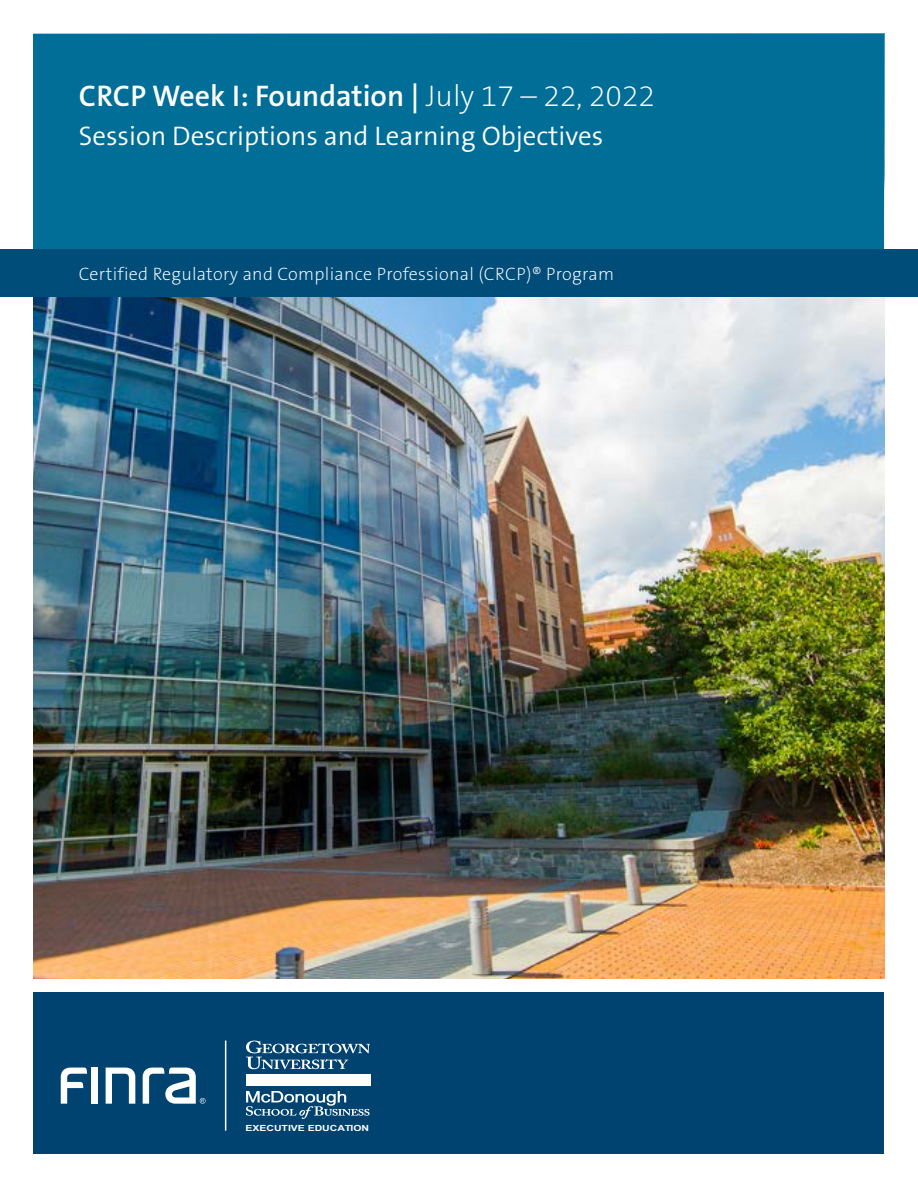
<style>
.page{position:relative;width:918px;height:1188px;background:#fff}
.page>*{position:absolute;margin:0;border:0;box-sizing:border-box;transform-origin:0 0}
.t1{font:600 30px "The Sans B6";color:#fff}
.t2{font:300 27px "The Sans B4";color:#fff}
.t3{font:200 18px "The Sans B2";letter-spacing:.015em;color:#fff}
.t4{font:700 8.4px "Arial";color:#fff;scale:1.24 1}
.s1{font-family:"The Sans B2";font-weight:200}
</style>
<div class="page">
<img style="left:34px;top:297px;width:850px;height:682px">
<div style="left:34px;top:34px;width:850px;height:216px;background:#006e97"></div>
<div style="left:34px;top:992px;width:850px;height:162px;background:#004270"></div>
<div style="left:0;top:250px;width:918px;height:47px;background:#004d7a"></div>
<svg style="left:246px;top:1041px;width:124px;height:78px"></svg>
<hr style="left:225px;top:1041px;width:1px;height:90px;background:#fff">
<div style="left:92px;top:1068px;width:6px;height:36px;background:#fff"></div>
<svg style="left:106px;top:1068px;width:29px;height:36px"></svg>
<svg style="left:61px;top:1068px;width:26px;height:36px"></svg>
<svg style="left:143px;top:1068px;width:63px;height:36px"></svg>
<h1 class="t1" style="left:79px;top:80px;width:578px">CRCP Week I: Foundation | <span class="s1">July 17 – 22, 2022</span></h1>
<h2 class="t2" style="left:79px;top:122px;width:526px">Session Descriptions and Learning Objectives</h2>
<p class="t3" style="left:79px;top:264px;width:537px">Certified Regulatory and Compliance Professional (CRCP)® Program</p>
<p class="t4" style="left:246px;top:1123px;width:101px">EXECUTIVE EDUCATION</p>
</div>
